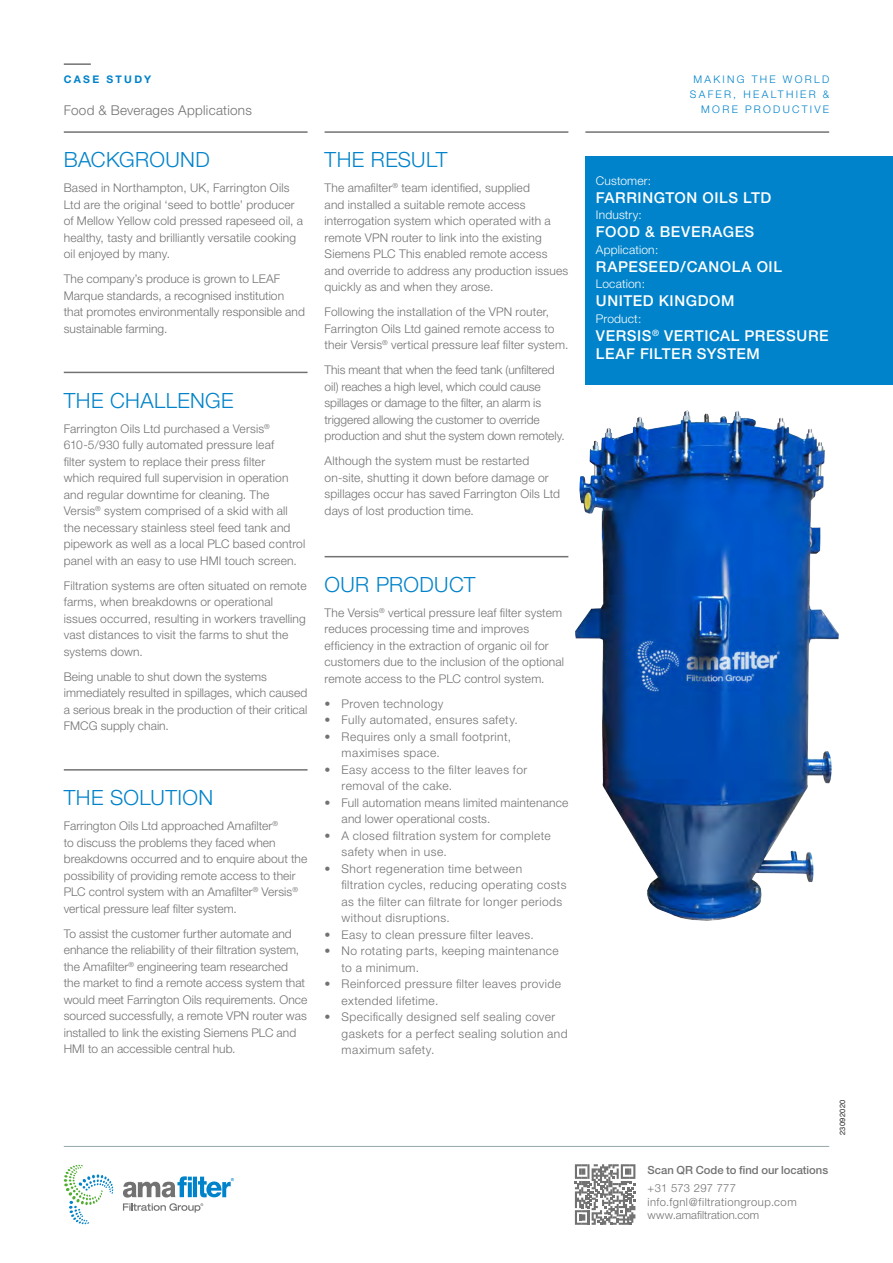
<style>
.page{position:relative;width:893px;height:1263px;background:#fff}
.page>*{position:absolute;margin:0;border:0;box-sizing:border-box;transform-origin:0 0}
.t1{font:300 21px "Helvetica Neue";letter-spacing:.015em;color:#0083ca}
.t2{font:500 15px/18px "Helvetica Neue";letter-spacing:.04em;color:#fff}
.t3{font:300 13.5px "Helvetica Neue";letter-spacing:.02em;color:#717271}
.t4{font:300 12px/16.5px "Helvetica Neue";letter-spacing:.01em;color:#717271}
.t5{font:300 12px/16.5px "Helvetica Neue";letter-spacing:.035em;color:#717271}
.t6{font:300 12px "Helvetica Neue";letter-spacing:.015em;color:#fff}
.t7{font:300 11.25px/13.5px "Helvetica Neue";letter-spacing:.03em;color:#717271}
.t8{font:500 11.25px "Helvetica Neue";color:#717271}
.t9{font:300 10.5px/15px "Helvetica Neue";letter-spacing:.22em;color:#0083ca;text-align:right}
.t10{font:700 10.5px "Helvetica Neue";letter-spacing:.22em;color:#0083ca}
.t11{font:7.5px "Helvetica Neue";letter-spacing:.045em;color:#231f20}
</style>
<div class="page">
<svg style="left:64px;top:1165px;width:49px;height:59px"></svg>
<svg style="left:123px;top:1203px;width:80px;height:9px"></svg>
<svg style="left:123px;top:1176px;width:111px;height:21px"></svg>
<hr style="left:64px;top:1146px;width:765px;height:1px;background:#96a7a7">
<hr style="left:64px;top:63px;width:27px;height:2px;background:#717271">
<hr style="left:325px;top:131px;width:243px;height:2px;background:#717271">
<hr style="left:585px;top:131px;width:244px;height:2px;background:#717271">
<hr style="left:325px;top:556px;width:243px;height:1px;background:#717271">
<hr style="left:64px;top:131px;width:244px;height:2px;background:#717271">
<hr style="left:64px;top:769px;width:244px;height:2px;background:#717271">
<div style="left:585px;top:157px;width:308px;height:228px;background:#0083ca"></div>
<hr style="left:64px;top:372px;width:244px;height:1px;background:#717271">
<img style="left:576px;top:410px;width:263px;height:511px">
<svg style="left:575px;top:1164px;width:60px;height:61px"></svg>
<p class="t10" style="left:64px;top:73px;width:89px">CASE STUDY</p>
<p class="t3" style="left:64px;top:102px;width:190px">Food &amp; Beverages Applications</p>
<h1 class="t1" style="left:64px;top:147px;width:147px">BACKGROUND</h1>
<p class="t4" style="left:64px;top:179px;width:241px">Based in Northampton, UK, Farrington Oils Ltd are the original ‘seed to bottle’ producer of Mellow Yellow cold pressed rapeseed oil, a healthy, tasty and brilliantly versatile cooking oil enjoyed by many.</p>
<p class="t4" style="left:64px;top:270px;width:243px">The company’s produce is grown to LEAF Marque standards, a recognised institution that promotes environmentally responsible and sustainable farming.</p>
<h1 class="t1" style="left:64px;top:387px;width:171px">THE CHALLENGE</h1>
<p class="t4" style="left:64px;top:420px;width:243px">Farrington Oils Ltd purchased a Versis<sup>® </sup>610-5/930 fully automated pressure leaf<br>filter system to replace their press filter<br>which required full supervision in operation and regular downtime for cleaning. The Versis<sup>®</sup> system comprised of a skid with all the necessary stainless steel feed tank and pipework as well as a local PLC based control panel with an easy to use HMI touch screen.</p>
<p class="t4" style="left:64px;top:577px;width:244px">Filtration systems are often situated on remote farms, when breakdowns or operational issues occurred, resulting in workers travelling vast distances to visit the farms to shut the systems down.</p>
<p class="t4" style="left:64px;top:668px;width:245px">Being unable to shut down the systems immediately resulted in spillages, which caused a serious break in the production of their critical FMCG supply chain.</p>
<h1 class="t1" style="left:64px;top:785px;width:151px">THE SOLUTION</h1>
<p class="t4" style="left:64px;top:817px;width:245px">Farrington Oils Ltd approached Amafilter<sup>®<br></sup>to discuss the problems they faced when breakdowns occurred and to enquire about the possibility of providing remote access to their PLC control system with an Amafilter<sup>®</sup> Versis<sup>® </sup>vertical pressure leaf filter system.</p>
<p class="t4" style="left:64px;top:925px;width:245px">To assist the customer further automate and enhance the reliability of their filtration system, the Amafilter<sup>®</sup> engineering team researched<br>the market to find a remote access system that would meet Farrington Oils requirements. Once sourced successfully, a remote VPN router was installed to link the existing Siemens PLC and HMI to an accessible central hub.</p>
<h1 class="t1" style="left:325px;top:147px;width:124px">THE RESULT</h1>
<p class="t4" style="left:325px;top:179px;width:245px">The amafilter<sup>®</sup> team identified, supplied<br>and installed a suitable remote access interrogation system which operated with a remote VPN router to link into the existing Siemens PLC This enabled remote access and override to address any production issues quickly as and when they arose.</p>
<p class="t4" style="left:325px;top:303px;width:245px">Following the installation of the VPN router,<br>Farrington Oils Ltd gained remote access to their Versis<sup>®</sup> vertical pressure leaf filter system.</p>
<p class="t4" style="left:325px;top:361px;width:242px">This meant that when the feed tank (unfiltered oil) reaches a high level, which could cause spillages or damage to the filter, an alarm is triggered allowing the customer to override production and shut the system down remotely.</p>
<p class="t4" style="left:325px;top:452px;width:237px">Although the system must be restarted on-site, shutting it down before damage or spillages occur has saved Farrington Oils Ltd days of lost production time.</p>
<h1 class="t1" style="left:325px;top:571px;width:152px">OUR PRODUCT</h1>
<p class="t4" style="left:325px;top:604px;width:241px">The Versis<sup>®</sup> vertical pressure leaf filter system reduces processing time and improves efficiency in the extraction of organic oil for customers due to the inclusion of the optional remote access to the PLC control system.</p>
<p class="t5" style="left:325px;top:695px;width:120px">• Proven technology</p>
<p class="t5" style="left:325px;top:711px;width:195px">• Fully automated, ensures safety.</p>
<p class="t5" style="left:342px;top:728px;width:171px;text-indent:-17px">• Requires only a small footprint, maximises space.</p>
<p class="t5" style="left:342px;top:761px;width:187px;text-indent:-17px">• Easy access to the filter leaves for removal of the cake.</p>
<p class="t4" style="left:342px;top:794px;width:228px;text-indent:-17px">• Full automation means limited maintenance and lower operational costs.</p>
<p class="t5" style="left:342px;top:827px;width:211px;text-indent:-17px">• A closed filtration system for complete safety when in use.</p>
<p class="t5" style="left:342px;top:860px;width:226px;text-indent:-17px">• Short regeneration time between filtration cycles, reducing operating costs as the filter can filtrate for longer periods without disruptions.</p>
<p class="t5" style="left:325px;top:926px;width:211px">• Easy to clean pressure filter leaves.</p>
<p class="t5" style="left:342px;top:942px;width:219px;text-indent:-17px">• No rotating parts, keeping maintenance to a minimum.</p>
<p class="t5" style="left:342px;top:975px;width:221px;text-indent:-17px">• Reinforced pressure filter leaves provide extended lifetime.</p>
<p class="t5" style="left:342px;top:1008px;width:228px;text-indent:-17px">• Specifically designed self sealing cover gaskets for a perfect sealing solution and maximum safety.</p>
<p class="t9" style="left:690px;top:72px;width:141px">MAKING THE WORLD<br>SAFER, HEALTHIER &amp;<br>MORE PRODUCTIVE</p>
<p class="t6" style="left:596px;top:173px;width:57px">Customer:</p>
<p class="t2" style="left:596px;top:188px;width:177px">FARRINGTON OILS LTD</p>
<p class="t6" style="left:596px;top:208px;width:48px">Industry:</p>
<p class="t2" style="left:596px;top:223px;width:160px">FOOD &amp; BEVERAGES</p>
<p class="t6" style="left:596px;top:242px;width:64px">Application:</p>
<p class="t2" style="left:596px;top:257px;width:187px">RAPESEED/CANOLA OIL</p>
<p class="t6" style="left:596px;top:277px;width:51px">Location:</p>
<p class="t2" style="left:596px;top:292px;width:140px">UNITED KINGDOM</p>
<p class="t6" style="left:596px;top:311px;width:47px">Product:</p>
<p class="t2" style="left:596px;top:326px;width:234px">VERSIS<sup>®</sup> VERTICAL PRESSURE<br>LEAF FILTER SYSTEM</p>
<p class="t11" style="left:838px;top:1135px;width:37px;rotate:-90deg">23092020</p>
<p class="t8" style="left:647px;top:1164px;width:182px">Scan QR Code to find our locations</p>
<p class="t7" style="left:647px;top:1181px;width:151px">+31 573 297 777 info.fgnl@filtrationgroup.com www.amafiltration.com</p>
</div>
